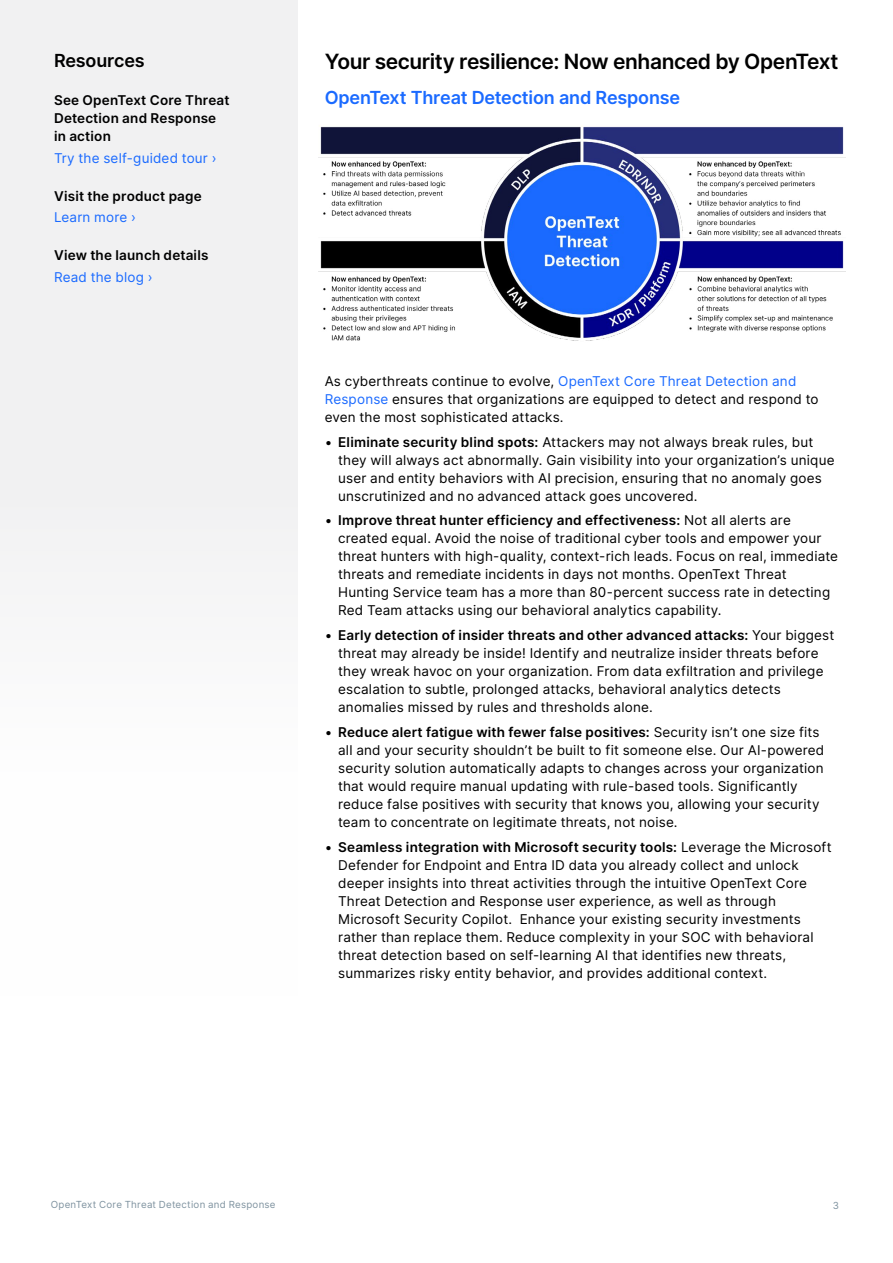
<style>
.page{position:relative;width:893px;height:1263px;background:#fff}
.page>*{position:absolute;margin:0;border:0;box-sizing:border-box;transform-origin:0 0}
.H2_Heading{font:600 21px "Inter";letter-spacing:-.02em;color:#000}
.H3_Heading{font:600 18px "Inter";letter-spacing:-.01em;color:#1a6aff}
.H3_Heading-2{font:600 18px "Inter";letter-spacing:-.01em;color:#000}
.Body{font:13.5px/18px "Inter";letter-spacing:.015em;color:#000}
.H4_Heading{font:600 13.5px/18px "Inter";letter-spacing:.015em;color:#000}
.Sidebar_CTA{font:13.5px "Inter";letter-spacing:.015em;color:#1a6aff}
.t1{font:9.75px "Inter";letter-spacing:.025em;color:#7e929f}
.s1{color:#1a6aff}
.s2{font-weight:600}
</style>
<div class="page">
<div style="left:0;top:0;width:298px;height:572px;background:#f1f1f2"></div>
<img style="left:318px;top:126px;width:527px;height:215px">
<h3 class="H3_Heading-2" style="left:54px;top:47px;width:92px">Resources</h3>
<h4 class="H4_Heading" style="left:54px;top:91px;width:177px">See OpenText Core Threat<br>Detection and Response in action</h4>
<p class="Sidebar_CTA" style="left:54px;top:148px;width:164px">Try the self-guided tour ›</p>
<h4 class="H4_Heading" style="left:54px;top:187px;width:149px">Visit the product page</h4>
<p class="Sidebar_CTA" style="left:54px;top:207px;width:84px">Learn more ›</p>
<h4 class="H4_Heading" style="left:54px;top:246px;width:156px">View the launch details</h4>
<p class="Sidebar_CTA" style="left:54px;top:267px;width:100px">Read the blog ›</p>
<h2 class="H2_Heading" style="left:325px;top:46px;width:515px">Your security resilience: Now enhanced by OpenText</h2>
<h3 class="H3_Heading" style="left:325px;top:84px;width:357px">OpenText Threat Detection and Response</h3>
<p class="Body" style="left:325px;top:372px;width:495px">As cyberthreats continue to evolve, <span class="s1">OpenText Core Threat Detection and<br>Response</span> ensures that organizations are equipped to detect and respond to even the most sophisticated attacks.</p>
<p class="Body" style="left:338px;top:432px;width:498px;text-indent:-14px">• <span class="s2">Eliminate security blind spots:</span> Attackers may not always break rules, but they will always act abnormally. Gain visibility into your organization’s unique user and entity behaviors with AI precision, ensuring that no anomaly goes unscrutinized and no advanced attack goes uncovered.</p>
<p class="Body" style="left:338px;top:511px;width:501px;text-indent:-14px">• <span class="s2">Improve threat hunter efficiency and effectiveness:</span> Not all alerts are created equal. Avoid the noise of traditional cyber tools and empower your threat hunters with high-quality, context-rich leads. Focus on real, immediate threats and remediate incidents in days not months. OpenText Threat Hunting Service team has a more than 80-percent success rate in detecting Red Team attacks using our behavioral analytics capability.</p>
<p class="Body" style="left:338px;top:626px;width:498px;text-indent:-14px">• <span class="s2">Early detection of insider threats and other advanced attacks:</span> Your biggest threat may already be inside! Identify and neutralize insider threats before they wreak havoc on your organization. From data exfiltration and privilege escalation to subtle, prolonged attacks, behavioral analytics detects anomalies missed by rules and thresholds alone.</p>
<p class="Body" style="left:338px;top:723px;width:488px;text-indent:-14px">• <span class="s2">Reduce alert fatigue with fewer false positives:</span> Security isn’t one size fits all and your security shouldn’t be built to fit someone else. Our AI-powered security solution automatically adapts to changes across your organization that would require manual updating with rule-based tools. Significantly reduce false positives with security that knows you, allowing your security team to concentrate on legitimate threats, not noise.</p>
<p class="Body" style="left:338px;top:837px;width:495px;text-indent:-14px">• <span class="s2">Seamless integration with Microsoft security tools:</span> Leverage the Microsoft Defender for Endpoint and Entra ID data you already collect and unlock deeper insights into threat activities through the intuitive OpenText Core Threat Detection and Response user experience, as well as through Microsoft Security Copilot. Enhance your existing security investments rather than replace them. Reduce complexity in your SOC with behavioral threat detection based on self-learning AI that identifies new threats, summarizes risky entity behavior, and provides additional context.</p>
<p class="t1" style="left:51px;top:1198px;width:226px">OpenText Core Threat Detection and Response</p>
<p class="t1" style="left:833px;top:1198px;width:8px">3</p>
</div>
